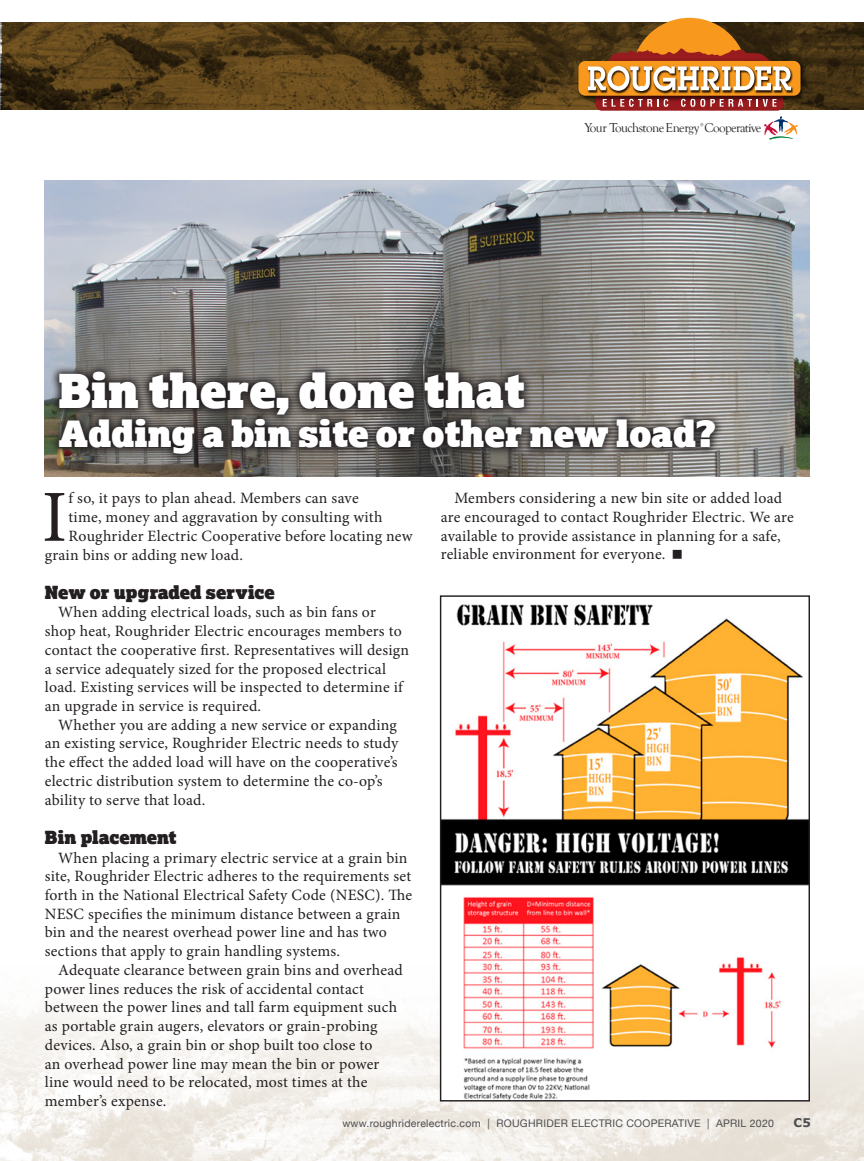
<style>
.page{position:relative;width:864px;height:1161px;background:#fff}
.page>*{position:absolute;margin:0;border:0;box-sizing:border-box;transform-origin:0 0}
.t1{font:73.5px "Minion Pro";color:#231f20}
.t2{font:46.5px "Lexia Advertising";color:#fff}
.t3{font:36px "Lexia Advertising";color:#fff}
.t4{font:18px "Lexia Advertising";color:#231f20}
.t5{font:15.75px/18.8px "Minion Pro";letter-spacing:.015em;color:#231f20}
.t6{font:13.2px "Goudy Old Style T";letter-spacing:-.05em;color:#231f20}
.t7{font:700 12px "Verdana";color:#4d4d4f}
.t8{font:10.5px "Helvetica Neue";letter-spacing:.025em;color:#4d4d4f}
</style>
<div class="page">
<img style="left:0;top:887px;width:864px;height:274px">
<img style="left:45px;top:181px;width:765px;height:296px">
<img style="left:442px;top:604px;width:366px;height:496px">
<svg style="left:50px;top:363px;width:674px;height:99px;background:#575452"></svg>
<svg style="left:2px;top:22px;width:862px;height:88px;background:#513b17"></svg>
<div style="left:596px;top:76px;width:187px;height:35px;background:#981b1e;border-radius:6px"></div>
<img style="left:575px;top:58px;width:233px;height:45px">
<div style="left:578px;top:61px;width:223px;height:35px;background:#f8991d;border-radius:7px"></div>
<svg style="left:603px;top:99px;width:65px;height:8px"></svg>
<svg style="left:681px;top:99px;width:95px;height:8px"></svg>
<img style="left:587px;top:66px;width:207px;height:28px">
<svg style="left:588px;top:18px;width:203px;height:73px"></svg>
<svg style="left:764px;top:116px;width:34px;height:24px"></svg>
<p class="t6" style="left:585px;top:120px;width:178px">Your TouchstoneEnergy Cooperative</p>
<h2 class="t2" style="left:59px;top:361px;width:468px">Bin there, done that</h2>
<h3 class="t3" style="left:59px;top:411px;width:659px">Adding a bin site or other new load?</h3>
<h1 class="t1" style="left:42px;top:468px;width:27px">I</h1>
<p class="t5" style="left:69px;top:489px;width:292px">f so, it pays to plan ahead. Members can save</p>
<p class="t5" style="left:69px;top:508px;width:315px">time, money and aggravation by consulting with</p>
<p class="t5" style="left:69px;top:526px;width:346px">Roughrider Electric Cooperative before locating new</p>
<p class="t5" style="left:45px;top:545px;width:200px">grain bins or adding new load.</p>
<p class="t4" style="left:45px;top:580px;width:231px">New or upgraded service</p>
<p class="t5" style="left:45px;top:603px;width:366px;text-indent:13px">When adding electrical loads, such as bin fans or shop heat, Roughrider Electric encourages members to contact the cooperative first. Representatives will design a service adequately sized for the proposed electrical load. Existing services will be inspected to determine if an upgrade in service is required.</p>
<p class="t5" style="left:45px;top:715px;width:355px;text-indent:13px">Whether you are adding a new service or expanding an existing service, Roughrider Electric needs to study the effect the added load will have on the cooperative’s electric distribution system to determine the co-op’s ability to serve that load.</p>
<p class="t4" style="left:45px;top:825px;width:133px">Bin placement</p>
<p class="t5" style="left:45px;top:848px;width:369px;text-indent:13px">When placing a primary electric service at a grain bin site, Roughrider Electric adheres to the requirements set forth in the National Electrical Safety Code (NESC). The NESC specifies the minimum distance between a grain bin and the nearest overhead power line and has two sections that apply to grain handling systems.</p>
<p class="t5" style="left:45px;top:961px;width:360px;text-indent:13px">Adequate clearance between grain bins and overhead power lines reduces the risk of accidental contact between the power lines and tall farm equipment such as portable grain augers, elevators or grain-probing devices. Also, a grain bin or shop built too close to<br>an overhead power line may mean the bin or power line would need to be relocated, most times at the member’s expense.</p>
<p class="t5" style="left:441px;top:489px;width:354px;text-indent:13px">Members considering a new bin site or added load are encouraged to contact Roughrider Electric. We are available to provide assistance in planning for a safe, reliable environment for everyone.</p>
<p class="t8" style="left:342px;top:1115px;width:433px">www.roughriderelectric.com | ROUGHRIDER ELECTRIC COOPERATIVE | APRIL 2020</p>
<p class="t7" style="left:793px;top:1115px;width:19px">C5</p>
</div>
